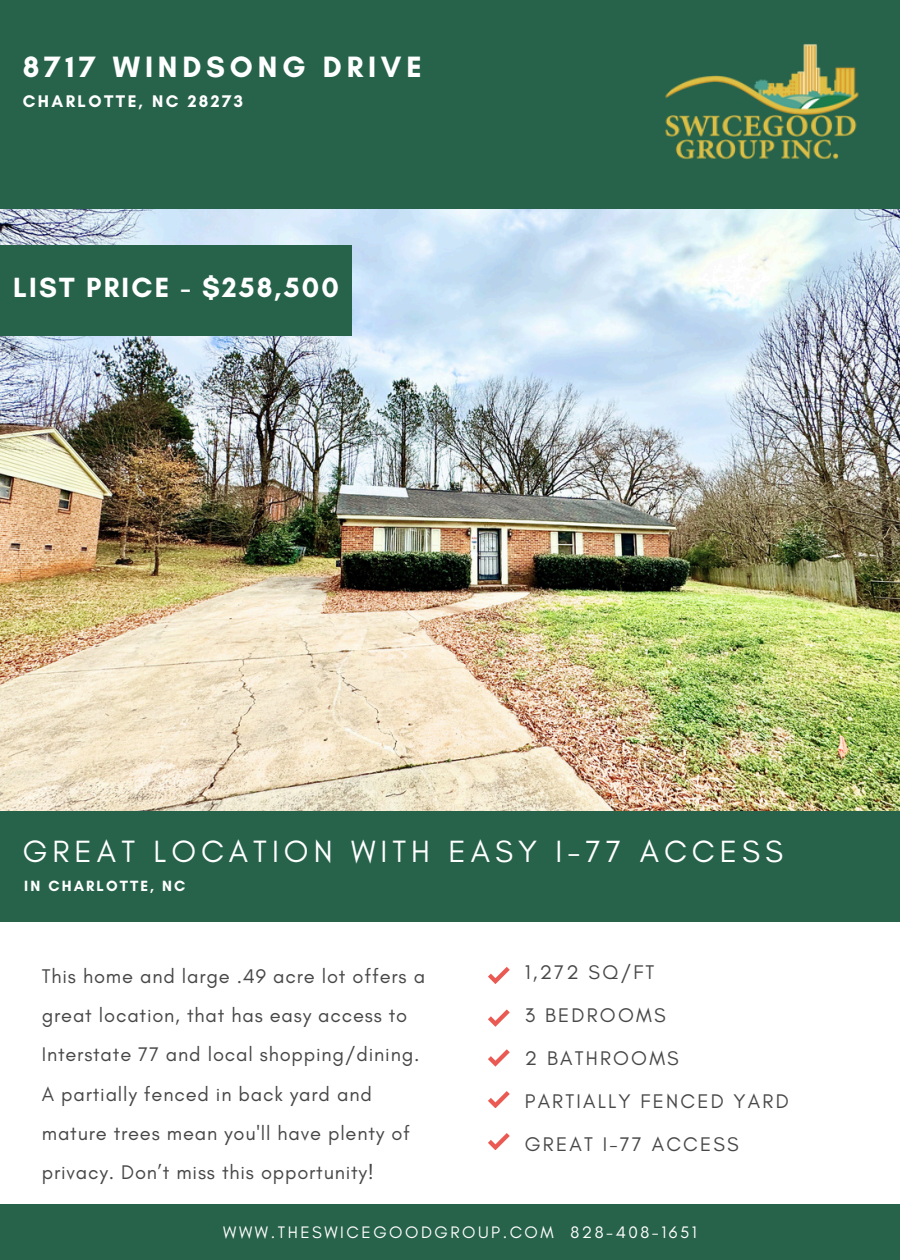
<style>
.page{position:relative;width:900px;height:1260px;background:#fff}
.page>*{position:absolute;margin:0;border:0;box-sizing:border-box;transform-origin:0 0}
.t1{font:31.25px "Glacial Indifference";letter-spacing:.16em;color:#fff}
.t2{font:700 30px "Glacial Indifference";letter-spacing:.16em;color:#fff}
.t3{font:700 28.25px "Glacial Indifference";letter-spacing:.08em;color:#fff}
.t4{font:20px/39.5px "Glacial Indifference";letter-spacing:.04em;color:#474747}
.t5{font:20px/43px "Glacial Indifference";letter-spacing:.11em;color:#474747}
.t6{font:700 17.25px "Glacial Indifference";letter-spacing:.14em;color:#fff}
.t7{font:17px "Glacial Indifference";letter-spacing:.15em;color:#fff}
.t8{font:700 15px "Glacial Indifference";letter-spacing:.14em;color:#fff}
</style>
<div class="page">
<img style="left:0;top:209px;width:900px;height:602px">
<svg style="left:488px;top:967px;width:22px;height:17px"></svg>
<svg style="left:488px;top:1009px;width:22px;height:17px"></svg>
<svg style="left:488px;top:1049px;width:22px;height:17px"></svg>
<svg style="left:488px;top:1091px;width:22px;height:17px"></svg>
<svg style="left:488px;top:1133px;width:22px;height:17px"></svg>
<div style="left:0;top:0;width:900px;height:209px;background:#27624b"></div>
<div style="left:0;top:1204px;width:900px;height:56px;background:#27624b"></div>
<div style="left:0;top:812px;width:900px;height:110px;background:#27624b"></div>
<div style="left:0;top:245px;width:352px;height:91px;background:#27624b"></div>
<img style="left:665px;top:44px;width:194px;height:116px">
<p class="t2" style="left:23px;top:49px;width:401px">8717 WINDSONG DRIVE</p>
<h1 class="t6" style="left:23px;top:91px;width:222px">CHARLOTTE, NC 28273</h1>
<h4 class="t3" style="left:13px;top:271px;width:327px">LIST PRICE - $258,500</h4>
<h2 class="t1" style="left:23px;top:832px;width:762px">GREAT LOCATION WITH EASY I-77 ACCESS</h2>
<p class="t8" style="left:24px;top:877px;width:163px">IN CHARLOTTE, NC</p>
<p class="t4" style="left:42px;top:956px;width:385px">This home and large .49 acre lot offers a great location, that has easy access to Interstate 77 and local shopping/dining.<br>A partially fenced in back yard and mature trees mean you'll have plenty of privacy. Don’t miss this opportunity!</p>
<h5 class="t5" style="left:525px;top:950px;width:265px">1,272 SQ/FT<br>3 BEDROOMS<br>2 BATHROOMS<br>PARTIALLY FENCED YARD<br>GREAT I-77 ACCESS</h5>
<h1 class="t7" style="left:223px;top:1222px;width:475px">WWW.THESWICEGOODGROUP.COM 828-408-1651</h1>
</div>
